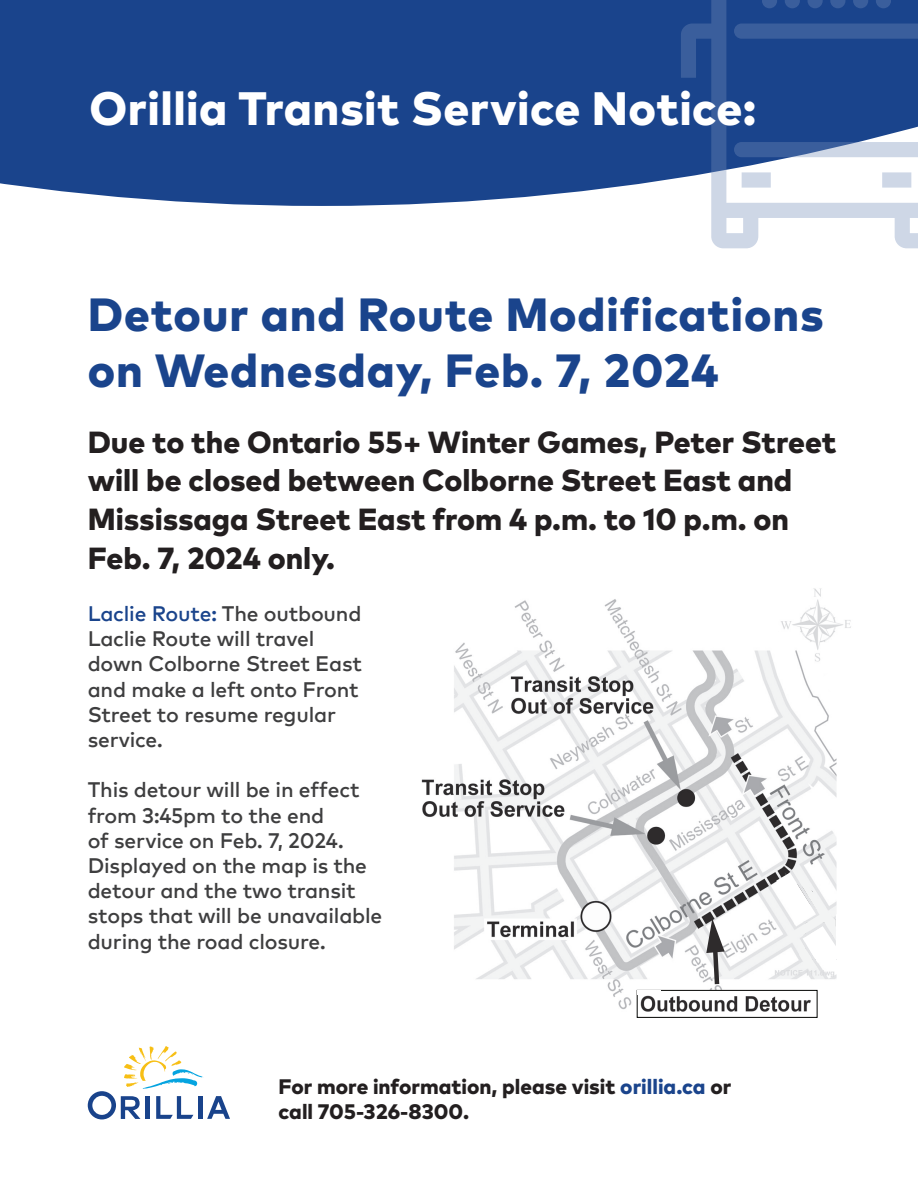
<style>
.page{position:relative;width:918px;height:1188px;background:#fff}
.page>*{position:absolute;margin:0;border:0;box-sizing:border-box;transform-origin:0 0}
.t1{font:800 46.8px "Mark Pro";letter-spacing:.01em;color:#fff}
.t2{font:800 46.5px/55.8px "Mark Pro";letter-spacing:.02em;color:#1a448c}
.t3{font:800 30.45px/39px "Mark Pro";color:#231f20}
.t4{font:500 21px/25.2px "Mark Pro";letter-spacing:-.01em;color:#3e3e3f}
.t5{font:800 21px "Mark Pro";color:#231f20}
.s1{color:#1a448c}
</style>
<div class="page">
<div style="left:0;top:0;width:681px;height:206px;background:#1a448c"></div>
<svg style="left:681px;top:0;width:237px;height:248px"></svg>
<svg style="left:88px;top:1046px;width:142px;height:73px"></svg>
<img style="left:421px;top:599px;width:416px;height:419px">
<img style="left:778px;top:588px;width:73px;height:76px">
<svg style="left:706px;top:919px;width:19px;height:65px"></svg>
<img style="left:639px;top:992px;width:176px;height:24px">
<div style="left:637px;top:990px;width:180px;height:28px;border:1px solid #040503"></div>
<hr style="left:637px;top:991px;width:24px;height:4px;background:#fff">
<svg style="left:776px;top:869px;width:61px;height:101px"></svg>
<p class="t1" style="left:90px;top:72px;width:668px">Orillia Transit Service Notice:</p>
<p class="t2" style="left:88px;top:283px;width:738px">Detour and Route Modifications on Wednesday, Feb. 7, 2024</p>
<p class="t3" style="left:88px;top:420px;width:750px">Due to the Ontario 55+ Winter Games, Peter Street will be closed between Colborne Street East and Mississaga Street East from 4 p.m. to 10 p.m. on Feb. 7, 2024 only.</p>
<p class="t4" style="left:88px;top:599px;width:276px"><span class="s1">Laclie Route:</span> The outbound<br>Laclie Route will travel down Colborne Street East and make a left onto Front<br>Street to resume regular service.</p>
<p class="t4" style="left:88px;top:776px;width:296px">This detour will be in effect from 3:45pm to the end<br>of service on Feb. 7, 2024.<br>Displayed on the map is the detour and the two transit stops that will be unavailable during the road closure.</p>
<p class="t5" style="left:279px;top:1071px;width:454px">For more information, please visit <span class="s1">orillia.ca</span> or</p>
<p class="t5" style="left:279px;top:1096px;width:192px">call 705-326-8300.</p>
</div>
